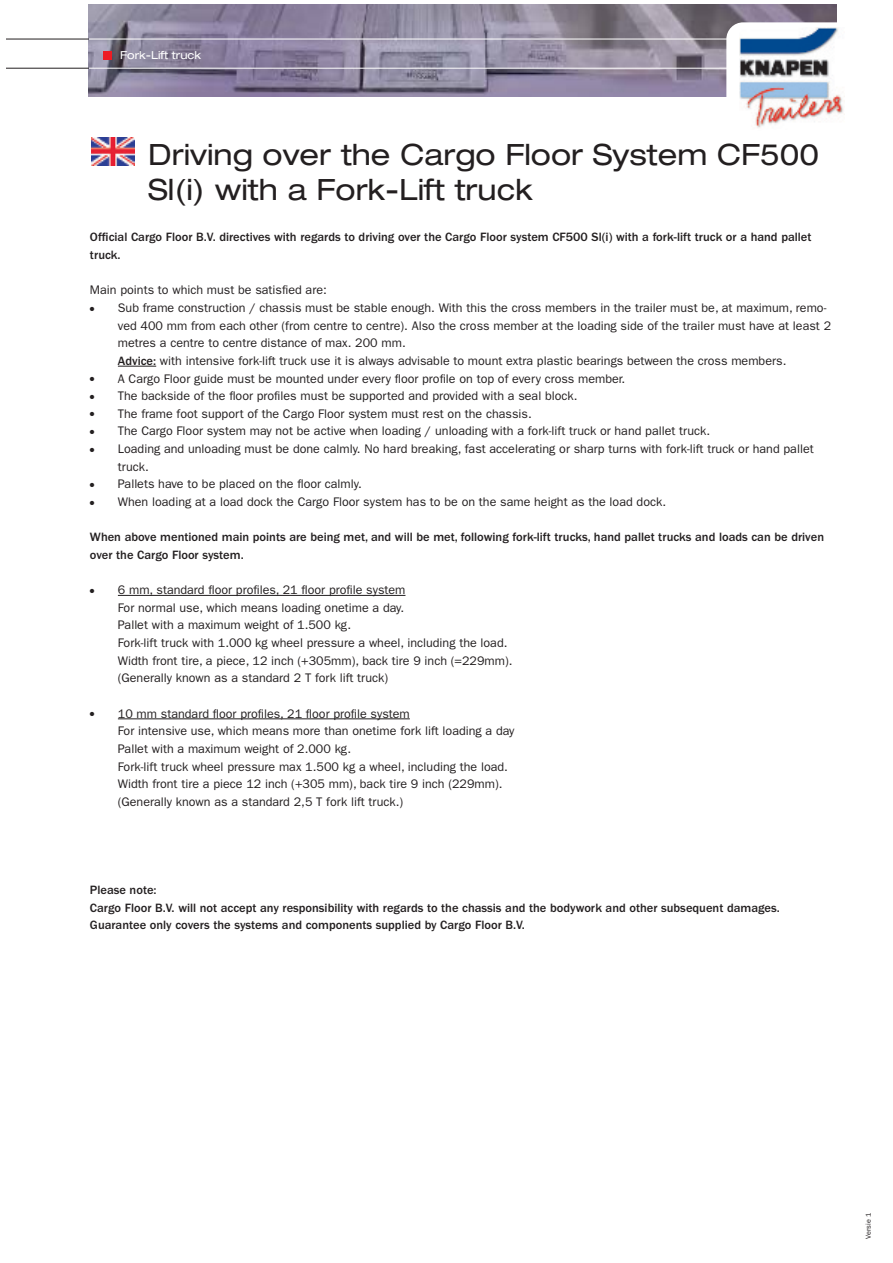
<style>
.page{position:relative;width:893px;height:1263px;background:#fff}
.page>*{position:absolute;margin:0;border:0;box-sizing:border-box;transform-origin:0 0}
.t1{font:expanded 29.4px/35.2px "Helvetica Neue LT";color:#231f20}
.t2{font:12.45px/17.7px "Franklin Gothic LT";color:#231f20}
.t3{font:500 12.45px/17.7px "Franklin Gothic LT";color:#231f20}
.t4{font:expanded 10.95px "Helvetica Neue LT";color:#fff}
.t5{font:7.2px "Franklin Gothic LT";color:#231f20}
.s1{font-weight:500}
</style>
<div class="page">
<hr style="left:118px;top:366px;width:38px;height:1px;background:#231f20">
<hr style="left:118px;top:595px;width:287px;height:1px;background:#231f20">
<hr style="left:118px;top:719px;width:292px;height:1px;background:#231f20">
<img style="left:92px;top:137px;width:42px;height:28px">
<img style="left:89px;top:4px;width:747px;height:93px">
<hr style="left:7px;top:39px;width:82px;height:1px;background:#231f20">
<hr style="left:7px;top:68px;width:82px;height:1px;background:#231f20">
<div style="left:103px;top:51px;width:8px;height:8px;background:#ed1c24"></div>
<hr style="left:89px;top:39px;width:804px;height:1px;background:#fff">
<hr style="left:89px;top:68px;width:804px;height:1px;background:#fff">
<svg style="left:726px;top:22px;width:119px;height:93px"></svg>
<img style="left:739px;top:27px;width:105px;height:101px">
<p class="t4" style="left:120px;top:51px;width:83px">Fork-Lift truck</p>
<h1 class="t1" style="left:148px;top:139px;width:672px">Driving over the Cargo Floor System CF500<br>Sl(i) with a Fork-Lift truck</h1>
<p class="t3" style="left:90px;top:230px;width:723px">Official Cargo Floor B.V. directives with regards to driving over the Cargo Floor system CF500 Sl(i) with a fork-lift truck or a hand pallet truck.</p>
<p class="t2" style="left:90px;top:282px;width:238px">Main points to which must be satisfied are:</p>
<p class="t2" style="left:118px;top:300px;width:715px;text-indent:-28px">● Sub frame construction / chassis must be stable enough. With this the cross members in the trailer must be, at maximum, remo&shy;ved 400 mm from each other (from centre to centre). Also the cross member at the loading side of the trailer must have at least 2 metres a centre to centre distance of max. 200 mm.<br><span class="s1">Advice:</span> with intensive fork-lift truck use it is always advisable to mount extra plastic bearings between the cross members.</p>
<p class="t2" style="left:90px;top:371px;width:537px">● A Cargo Floor guide must be mounted under every floor profile on top of every cross member.</p>
<p class="t2" style="left:90px;top:388px;width:489px">● The backside of the floor profiles must be supported and provided with a seal block.</p>
<p class="t2" style="left:90px;top:406px;width:443px">● The frame foot support of the Cargo Floor system must rest on the chassis.</p>
<p class="t2" style="left:90px;top:424px;width:622px">● The Cargo Floor system may not be active when loading / unloading with a fork-lift truck or hand pallet truck.</p>
<p class="t2" style="left:118px;top:441px;width:697px;text-indent:-28px">● Loading and unloading must be done calmly. No hard breaking, fast accelerating or sharp turns with fork-lift truck or hand pallet truck.</p>
<p class="t2" style="left:90px;top:476px;width:273px">● Pallets have to be placed on the floor calmly.</p>
<p class="t2" style="left:90px;top:494px;width:578px">● When loading at a load dock the Cargo Floor system has to be on the same height as the load dock.</p>
<p class="t3" style="left:90px;top:529px;width:735px">When above mentioned main points are being met, and will be met, following fork-lift trucks, hand pallet trucks and loads can be driven over the Cargo Floor system.</p>
<p class="t2" style="left:118px;top:582px;width:396px;text-indent:-28px">● 6 mm, standard floor profiles, 21 floor profile system<br>For normal use, which means loading onetime a day.<br>Pallet with a maximum weight of 1.500 kg.<br>Fork-lift truck with 1.000 kg wheel pressure a wheel, including the load.<br>Width front tire, a piece, 12 inch (+305mm), back tire 9 inch (=229mm). (Generally known as a standard 2 T fork lift truck)</p>
<p class="t2" style="left:118px;top:706px;width:398px;text-indent:-28px">● 10 mm standard floor profiles, 21 floor profile system<br>For intensive use, which means more than onetime fork lift loading a day Pallet with a maximum weight of 2.000 kg.<br>Fork-lift truck wheel pressure max 1.500 kg a wheel, including the load.<br>Width front tire a piece 12 inch (+305 mm), back tire 9 inch (229mm). (Generally known as a standard 2,5 T fork lift truck.)</p>
<p class="t3" style="left:90px;top:882px;width:691px">Please note:<br>Cargo Floor B.V. will not accept any responsibility with regards to the chassis and the bodywork and other subsequent damages.<br>Guarantee only covers the systems and components supplied by Cargo Floor B.V.</p>
<p class="t5" style="left:866px;top:1239px;width:27px;rotate:-90deg">Versie 1</p>
</div>
